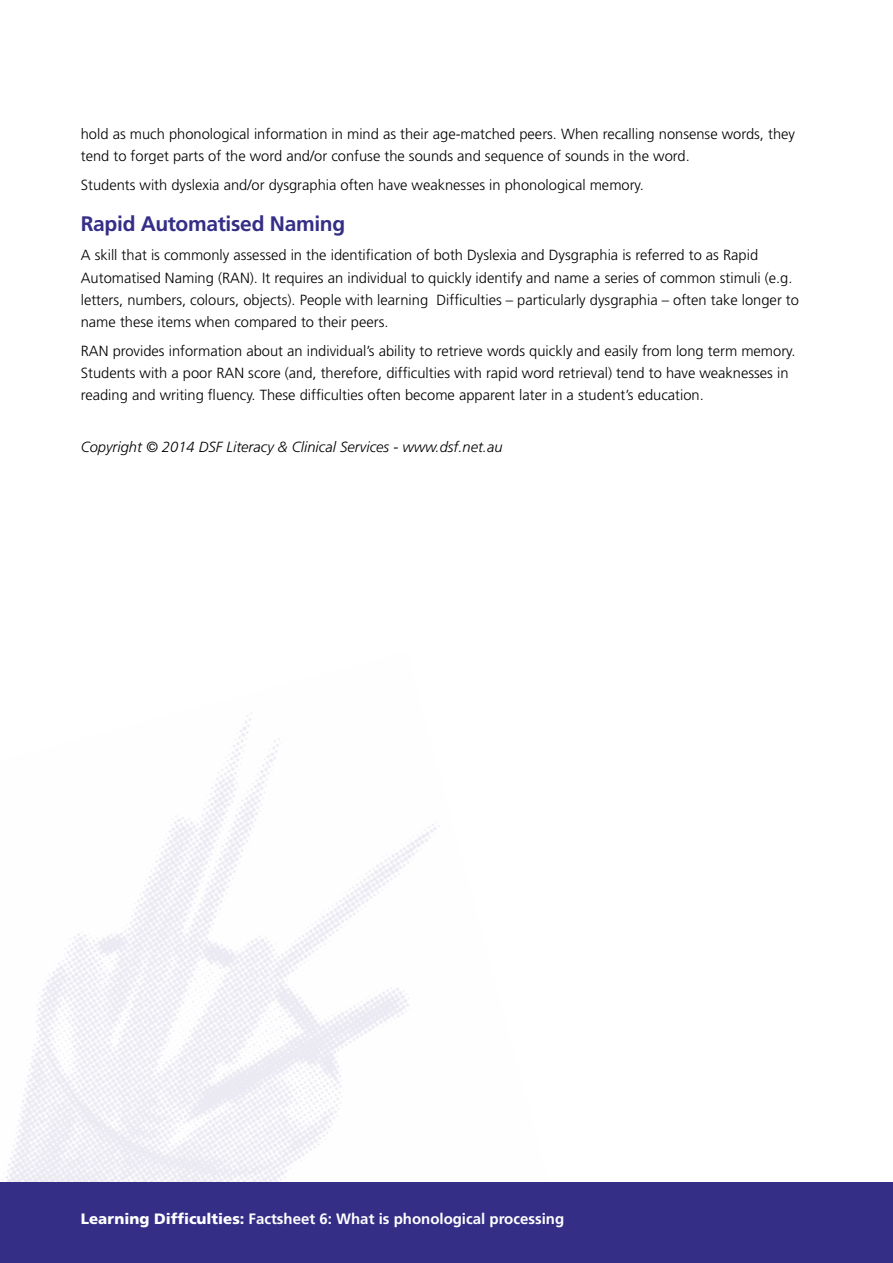
<style>
.page{position:relative;width:893px;height:1263px;background:#fff}
.page>*{position:absolute;margin:0;border:0;box-sizing:border-box;transform-origin:0 0}
.t1{font:700 21px "Frutiger";letter-spacing:-.015em;color:#352e87}
.t2{font:700 15px "Frutiger";color:#fff}
.t3{font:300 14.7px/22.2px "Frutiger";color:#000}
.t4{font:italic 300 14.7px "Frutiger";color:#000}
.s1{font-weight:900}
</style>
<div class="page">
<img style="left:5px;top:712px;width:435px;height:470px">
<div style="left:0;top:1182px;width:893px;height:81px;background:#352e87"></div>
<p class="t3" style="left:81px;top:123px;width:716px">hold as much phonological information in mind as their age-matched peers. When recalling nonsense words, they tend to forget parts of the word and/or confuse the sounds and sequence of sounds in the word.</p>
<p class="t3" style="left:81px;top:174px;width:565px">Students with dyslexia and/or dysgraphia often have weaknesses in phonological memory.</p>
<h3 class="t1" style="left:81px;top:212px;width:266px">Rapid Automatised Naming</h3>
<p class="t3" style="left:81px;top:244px;width:720px">A skill that is commonly assessed in the identification of both Dyslexia and Dysgraphia is referred to as Rapid Automatised Naming (RAN). It requires an individual to quickly identify and name a series of common stimuli (e.g. letters, numbers, colours, objects). People with learning Difficulties – particularly dysgraphia – often take longer to name these items when compared to their peers.</p>
<p class="t3" style="left:81px;top:340px;width:716px">RAN provides information about an individual’s ability to retrieve words quickly and easily from long term memory.<br>Students with a poor RAN score (and, therefore, difficulties with rapid word retrieval) tend to have weaknesses in reading and writing fluency. These difficulties often become apparent later in a student’s education.</p>
<p class="t4" style="left:81px;top:438px;width:423px">Copyright © 2014 DSF Literacy &amp; Clinical Services - www.dsf.net.au</p>
<p class="t2" style="left:81px;top:1210px;width:485px"><span class="s1">Learning Difficulties:</span> Factsheet 6: What is phonological processing</p>
</div>
